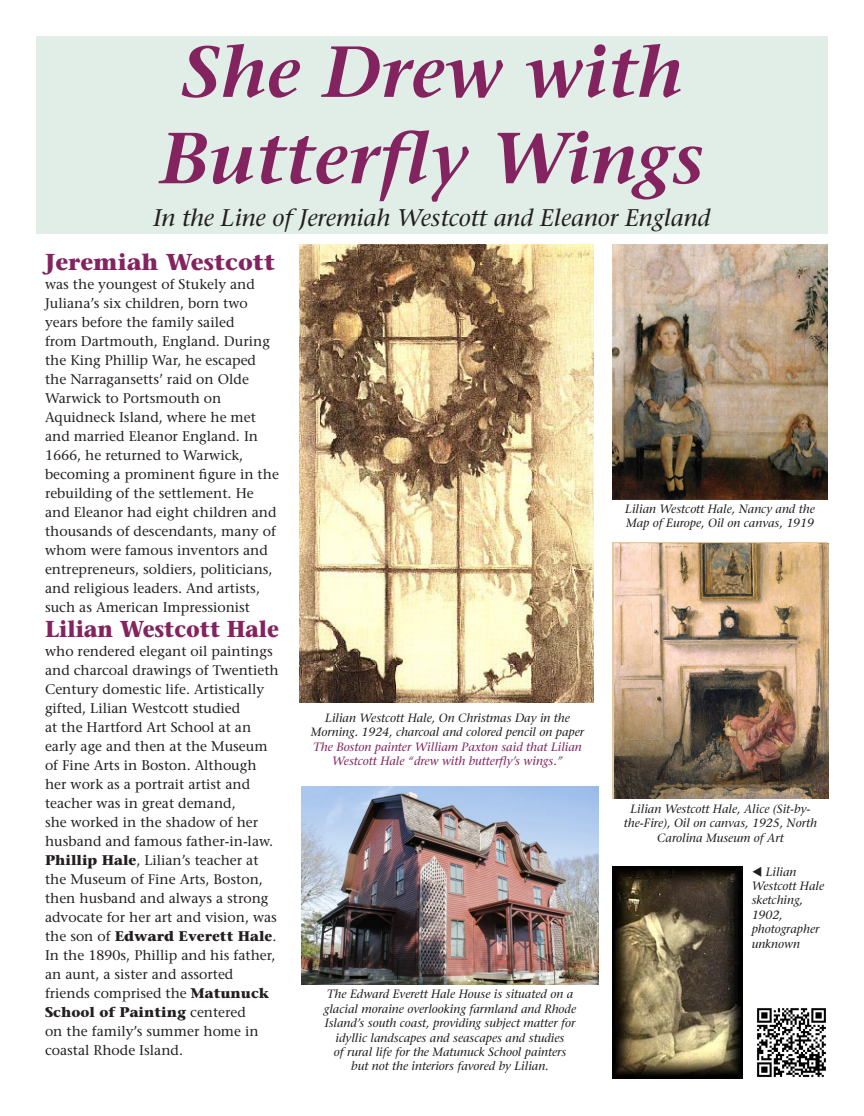
<style>
.page{position:relative;width:864px;height:1116px;background:#fff}
.page>*{position:absolute;margin:0;border:0;box-sizing:border-box;transform-origin:0 0}
.Head{font:italic 600 72px/86.4px "Stone Serif Std";color:#83235f}
.Heading_2{font:italic 500 24px "Stone Serif Std";color:#231f20}
.t1{font:700 23px "Stone Serif Std";color:#83235f;scale:.92 1}
.t2{font:700 23px "Stone Serif Std";color:#83235f}
.t3{font:500 14px/19px "Stone Serif Std";color:#231f20}
.Caption_left{font:italic 500 12px/14.4px "Stone Serif Std";color:#231f20;text-align:center}
.t4{font:italic 500 12px/14.4px "Stone Serif Std";color:#83235f;text-align:center}
.s1{font-weight:700}
</style>
<div class="page">
<div style="left:36px;top:36px;width:792px;height:198px;background:#e1ede7"></div>
<img style="left:299px;top:244px;width:295px;height:459px">
<img style="left:612px;top:244px;width:216px;height:255px">
<svg style="left:612px;top:542px;width:216px;height:257px"></svg>
<img style="left:615px;top:544px;width:213px;height:255px">
<img style="left:302px;top:787px;width:296px;height:198px">
<img style="left:612px;top:866px;width:130px;height:213px">
<img style="left:757px;top:1008px;width:69px;height:69px">
<p class="Head" style="left:160px;top:29px;width:546px">She Drew with<br>Butterfly Wings</p>
<p class="Heading_2" style="left:153px;top:204px;width:559px">In the Line of Jeremiah Westcott and Eleanor England</p>
<p class="t2" style="left:45px;top:248px;width:232px">Jeremiah Westcott</p>
<p class="t3" style="left:45px;top:275px;width:235px">was the youngest of Stukely and<br>Juliana’s six children, born two years before the family sailed<br>from Dartmouth, England. During the King Phillip War, he escaped the Narragansetts’ raid on Olde<br>Warwick to Portsmouth on<br>Aquidneck Island, where he met and married Eleanor England. In<br>1666, he returned to Warwick, becoming a prominent figure in the rebuilding of the settlement. He and Eleanor had eight children and thousands of descendants, many of whom were famous inventors and entrepreneurs, soldiers, politicians, and religious leaders. And artists, such as American Impressionist</p>
<p class="t1" style="left:45px;top:615px;width:256px">Lilian Westcott Hale</p>
<p class="t3" style="left:45px;top:642px;width:235px">who rendered elegant oil paintings and charcoal drawings of Twentieth<br>Century domestic life. Artistically gifted, Lilian Westcott studied<br>at the Hartford Art School at an early age and then at the Museum of Fine Arts in Boston. Although her work as a portrait artist and teacher was in great demand,<br>she worked in the shadow of her husband and famous father-in-law.<br><span class="s1">Phillip Hale</span>, Lilian’s teacher at the Museum of Fine Arts, Boston, then husband and always a strong advocate for her art and vision, was the son of <span class="s1">Edward Everett Hale</span>.<br>In the 1890s, Phillip and his father, an aunt, a sister and assorted friends comprised the <span class="s1">Matunuck<br>School of Painting</span> centered<br>on the family’s summer home in coastal Rhode Island.</p>
<p class="Caption_left" style="left:625px;top:501px;width:191px;text-align:left">Lilian Westcott Hale, Nancy and the<br>Map of Europe, Oil on canvas, 1919</p>
<p class="Caption_left" style="left:311px;top:711px;width:275px">Lilian Westcott Hale, On Christmas Day in the<br>Morning. 1924, charcoal and colored pencil on paper</p>
<p class="t4" style="left:313px;top:739px;width:270px">The Boston painter William Paxton said that Lilian<br>Westcott Hale “drew with butterfly’s wings.”</p>
<p class="Caption_left" style="left:624px;top:802px;width:194px">Lilian Westcott Hale, Alice (Sit-by&shy;the-Fire), Oil on canvas, 1925, North<br>Carolina Museum of Art</p>
<p class="Caption_left" style="left:752px;top:864px;width:74px;text-align:left">▼ Lilian<br>Westcott Hale sketching,<br>1902, photographer unknown</p>
<p class="Caption_left" style="left:324px;top:987px;width:254px">The Edward Everett Hale House is situated on a glacial moraine overlooking farmland and Rhode Island’s south coast, providing subject matter for idyllic landscapes and seascapes and studies<br>of rural life for the Matunuck School painters but not the interiors favored by Lilian.</p>
</div>
